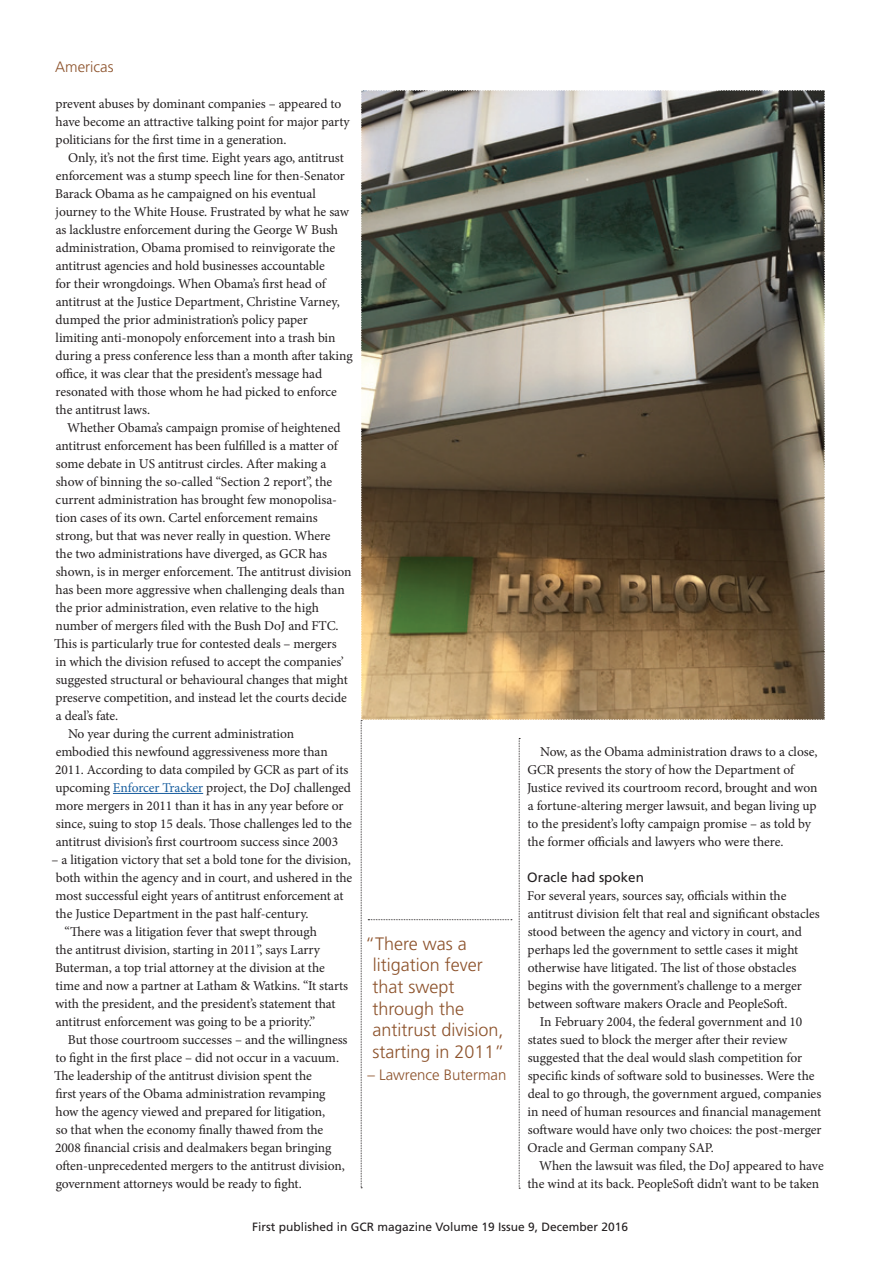
<style>
.page{position:relative;width:893px;height:1263px;background:#fff}
.page>*{position:absolute;margin:0;border:0;box-sizing:border-box;transform-origin:0 0}
.Pull_quote{font:300 18px/21.6px "Frutiger LT Std";color:#8d532c}
.underquote{font:300 15px "Frutiger LT Std";color:#8d532c}
.Body_text{font:13.5px/18px "Minion Pro";letter-spacing:-.005em;color:#231f20}
.First_paragraph{font:13.5px/18px "Minion Pro";color:#231f20}
.Subheading{font:13.5px "Frutiger LT Std";color:#231f20}
.t1{font:12px "Frutiger LT Std";color:#231f20}
.s1{color:#175d9e}
</style>
<div class="page">
<hr style="left:113px;top:793px;width:90px;height:1px;background:#175d9e">
<img style="left:361px;top:90px;width:464px;height:1099px">
<p class="underquote" style="left:55px;top:58px;width:60px">Americas</p>
<p class="Body_text" style="left:56px;top:95px;width:296px">prevent abuses by dominant companies – appeared to have become an attractive talking point for major party politicians for the first time in a generation.</p>
<p class="Body_text" style="left:55px;top:149px;width:299px;text-indent:13px">Only, it’s not the first time. Eight years ago, antitrust enforcement was a stump speech line for then-Senator Barack Obama as he campaigned on his eventual journey to the White House. Frustrated by what he saw as lacklustre enforcement during the George W Bush administration, Obama promised to reinvigorate the antitrust agencies and hold businesses accountable<br>for their wrongdoings. When Obama’s first head of antitrust at the Justice Department, Christine Varney, dumped the prior administration’s policy paper limiting anti-monopoly enforcement into a trash bin during a press conference less than a month after taking office, it was clear that the president’s message had resonated with those whom he had picked to enforce the antitrust laws.</p>
<p class="Body_text" style="left:54px;top:419px;width:299px;text-indent:13px">Whether Obama’s campaign promise of heightened antitrust enforcement has been fulfilled is a matter of some debate in US antitrust circles. After making a show of binning the so-called “Section 2 report”, the current administration has brought few monopolisa&shy;tion cases of its own. Cartel enforcement remains strong, but that was never really in question. Where<br>the two administrations have diverged, as GCR has shown, is in merger enforcement. The antitrust division has been more aggressive when challenging deals than the prior administration, even relative to the high number of mergers filed with the Bush DoJ and FTC.<br>This is particularly true for contested deals – mergers<br>in which the division refused to accept the companies’ suggested structural or behavioural changes that might preserve competition, and instead let the courts decide a deal’s fate.</p>
<p class="Body_text" style="left:55px;top:725px;width:298px;text-indent:13px">No year during the current administration<br>embodied this newfound aggressiveness more than 2011. According to data compiled by GCR as part of its upcoming <span class="s1">Enforcer Tracker</span> project, the DoJ challenged more mergers in 2011 than it has in any year before or since, suing to stop 15 deals. Those challenges led to the antitrust division’s first courtroom success since 2003</p>
<p class="Body_text" style="left:52px;top:851px;width:302px">– a litigation victory that set a bold tone for the division, both within the agency and in court, and ushered in the most successful eight years of antitrust enforcement at the Justice Department in the past half-century.</p>
<p class="Body_text" style="left:55px;top:923px;width:295px;text-indent:9px">“There was a litigation fever that swept through<br>the antitrust division, starting in 2011”, says Larry Buterman, a top trial attorney at the division at the time and now a partner at Latham &amp; Watkins. “It starts with the president, and the president’s statement that antitrust enforcement was going to be a priority.”</p>
<p class="Body_text" style="left:54px;top:1031px;width:295px;text-indent:14px">But those courtroom successes – and the willingness to fight in the first place – did not occur in a vacuum.<br>The leadership of the antitrust division spent the<br>first years of the Obama administration revamping how the agency viewed and prepared for litigation,<br>so that when the economy finally thawed from the 2008 financial crisis and dealmakers began bringing often-unprecedented mergers to the antitrust division, government attorneys would be ready to fight.</p>
<p class="Pull_quote" style="left:372px;top:933px;width:134px;text-indent:-7px">“There was a litigation fever that swept through the antitrust division, starting in 2011”</p>
<p class="underquote" style="left:367px;top:1066px;width:140px">– Lawrence Buterman</p>
<p class="Body_text" style="left:527px;top:743px;width:292px;text-indent:13px">Now, as the Obama administration draws to a close, GCR presents the story of how the Department of Justice revived its courtroom record, brought and won a fortune-altering merger lawsuit, and began living up to the president’s lofty campaign promise – as told by the former officials and lawyers who were there.</p>
<p class="Subheading" style="left:527px;top:869px;width:118px">Oracle had spoken</p>
<p class="First_paragraph" style="left:527px;top:887px;width:294px">For several years, sources say, officials within the antitrust division felt that real and significant obstacles stood between the agency and victory in court, and perhaps led the government to settle cases it might otherwise have litigated. The list of those obstacles begins with the government’s challenge to a merger between software makers Oracle and PeopleSoft.</p>
<p class="Body_text" style="left:527px;top:1013px;width:296px;text-indent:13px">In February 2004, the federal government and 10 states sued to block the merger after their review suggested that the deal would slash competition for specific kinds of software sold to businesses. Were the deal to go through, the government argued, companies in need of human resources and financial management software would have only two choices: the post-merger Oracle and German company SAP.</p>
<p class="Body_text" style="left:527px;top:1157px;width:298px;text-indent:12px">When the lawsuit was filed, the DoJ appeared to have the wind at its back. PeopleSoft didn’t want to be taken</p>
<p class="t1" style="left:252px;top:1220px;width:378px">First published in GCR magazine Volume 19 Issue 9, December 2016</p>
</div>
